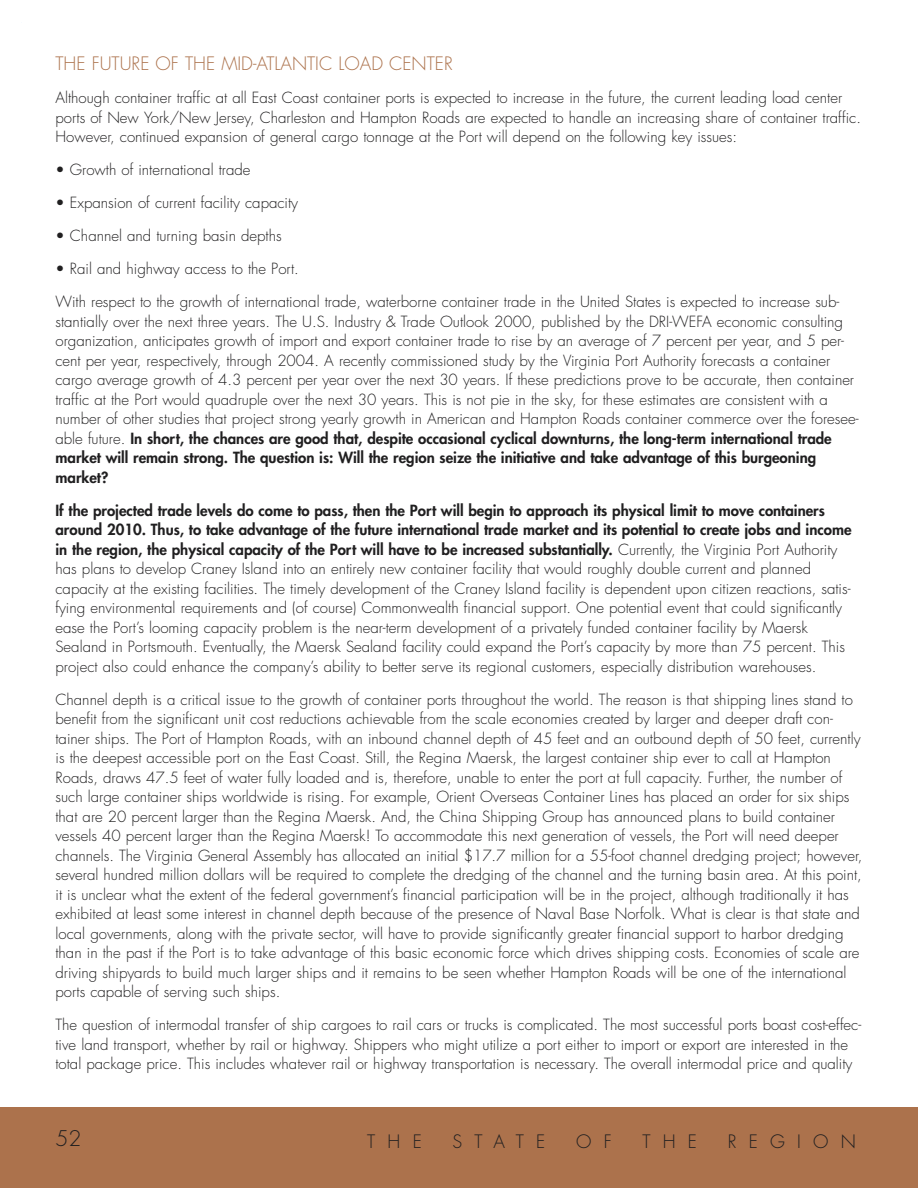
<style>
.page{position:relative;width:918px;height:1188px;background:#fff}
.page>*{position:absolute;margin:0;border:0;box-sizing:border-box;transform-origin:0 0}
.t1{font:300 21px "Futura";color:#201f20}
.t2{font:300 18px "Futura";color:#ac724c}
.t3{font:300 18px "Futura";letter-spacing:.68em;color:#201f20}
.t4{font:300 15px/19.5px "Futura";color:#201f20}
.s1{font-weight:800}
</style>
<div class="page">
<div style="left:0;top:1107px;width:918px;height:81px;background:#ac724c"></div>
<p class="t2" style="left:56px;top:55px;width:399px">THE FUTURE OF THE MID-ATLANTIC LOAD CENTER</p>
<p class="t4" style="left:56px;top:89px;width:807px">Although container traffic at all East Coast container ports is expected to increase in the future, the current leading load center ports of New York/New Jersey, Charleston and Hampton Roads are expected to handle an increasing share of container traffic.<br>However, continued expansion of general cargo tonnage at the Port will depend on the following key issues:</p>
<p class="t4" style="left:56px;top:161px;width:197px">• Growth of international trade</p>
<p class="t4" style="left:56px;top:194px;width:244px">• Expansion of current facility capacity</p>
<p class="t4" style="left:56px;top:227px;width:228px">• Channel and turning basin depths</p>
<p class="t4" style="left:56px;top:260px;width:245px">• Rail and highway access to the Port.</p>
<p class="t4" style="left:56px;top:293px;width:805px">With respect to the growth of international trade, waterborne container trade in the United States is expected to increase sub&shy;stantially over the next three years. The U.S. Industry &amp; Trade Outlook 2000, published by the DRI-WEFA economic consulting organization, anticipates growth of import and export container trade to rise by an average of 7 percent per year, and 5 per&shy;cent per year, respectively, through 2004. A recently commissioned study by the Virginia Port Authority forecasts a container cargo average growth of 4.3 percent per year over the next 30 years. If these predictions prove to be accurate, then container traffic at the Port would quadruple over the next 30 years. This is not pie in the sky, for these estimates are consistent with a number of other studies that project strong yearly growth in American and Hampton Roads container commerce over the foresee&shy;able future. <span class="s1">In short, the chances are good that, despite occasional cyclical downturns, the long-term international trade market will remain strong. The question is: Will the region seize the initiative and take advantage of this burgeoning market?</span></p>
<p class="t4" style="left:56px;top:502px;width:798px"><span class="s1">If the projected trade levels do come to pass, then the Port will begin to approach its physical limit to move containers around 2010. Thus, to take advantage of the future international trade market and its potential to create jobs and income in the region, the physical capacity of the Port will have to be increased substantially.</span> Currently, the Virginia Port Authority has plans to develop Craney Island into an entirely new container facility that would roughly double current and planned capacity at the existing facilities. The timely development of the Craney Island facility is dependent upon citizen reactions, satis&shy;fying environmental requirements and (of course) Commonwealth financial support. One potential event that could significantly ease the Port’s looming capacity problem is the near-term development of a privately funded container facility by Maersk Sealand in Portsmouth. Eventually, the Maersk Sealand facility could expand the Port’s capacity by more than 75 percent. This project also could enhance the company’s ability to better serve its regional customers, especially distribution warehouses.</p>
<p class="t4" style="left:56px;top:691px;width:808px">Channel depth is a critical issue to the growth of container ports throughout the world. The reason is that shipping lines stand to benefit from the significant unit cost reductions achievable from the scale economies created by larger and deeper draft con&shy;tainer ships. The Port of Hampton Roads, with an inbound channel depth of 45 feet and an outbound depth of 50 feet, currently is the deepest accessible port on the East Coast. Still, the Regina Maersk, the largest container ship ever to call at Hampton Roads, draws 47.5 feet of water fully loaded and is, therefore, unable to enter the port at full capacity. Further, the number of such large container ships worldwide is rising. For example, Orient Overseas Container Lines has placed an order for six ships that are 20 percent larger than the Regina Maersk. And, the China Shipping Group has announced plans to build container vessels 40 percent larger than the Regina Maersk! To accommodate this next generation of vessels, the Port will need deeper channels. The Virginia General Assembly has allocated an initial $17.7 million for a 55-foot channel dredging project; however, several hundred million dollars will be required to complete the dredging of the channel and the turning basin area. At this point, it is unclear what the extent of the federal government’s financial participation will be in the project, although traditionally it has exhibited at least some interest in channel depth because of the presence of Naval Base Norfolk. What is clear is that state and local governments, along with the private sector, will have to provide significantly greater financial support to harbor dredging than in the past if the Port is to take advantage of this basic economic force which drives shipping costs. Economies of scale are driving shipyards to build much larger ships and it remains to be seen whether Hampton Roads will be one of the international ports capable of serving such ships.</p>
<p class="t4" style="left:56px;top:1016px;width:807px">The question of intermodal transfer of ship cargoes to rail cars or trucks is complicated. The most successful ports boast cost-effec&shy;tive land transport, whether by rail or highway. Shippers who might utilize a port either to import or export are interested in the total package price. This includes whatever rail or highway transportation is necessary. The overall intermodal price and quality</p>
<h1 class="t1" style="left:56px;top:1129px;width:28px">52</h1>
<p class="t3" style="left:367px;top:1133px;width:56px">THE</p>
<p class="t3" style="left:452px;top:1133px;width:94px">STATE</p>
<p class="t3" style="left:576px;top:1133px;width:37px">O F</p>
<p class="t3" style="left:642px;top:1133px;width:56px">THE</p>
<p class="t3" style="left:728px;top:1133px;width:130px">REGION</p>
</div>
